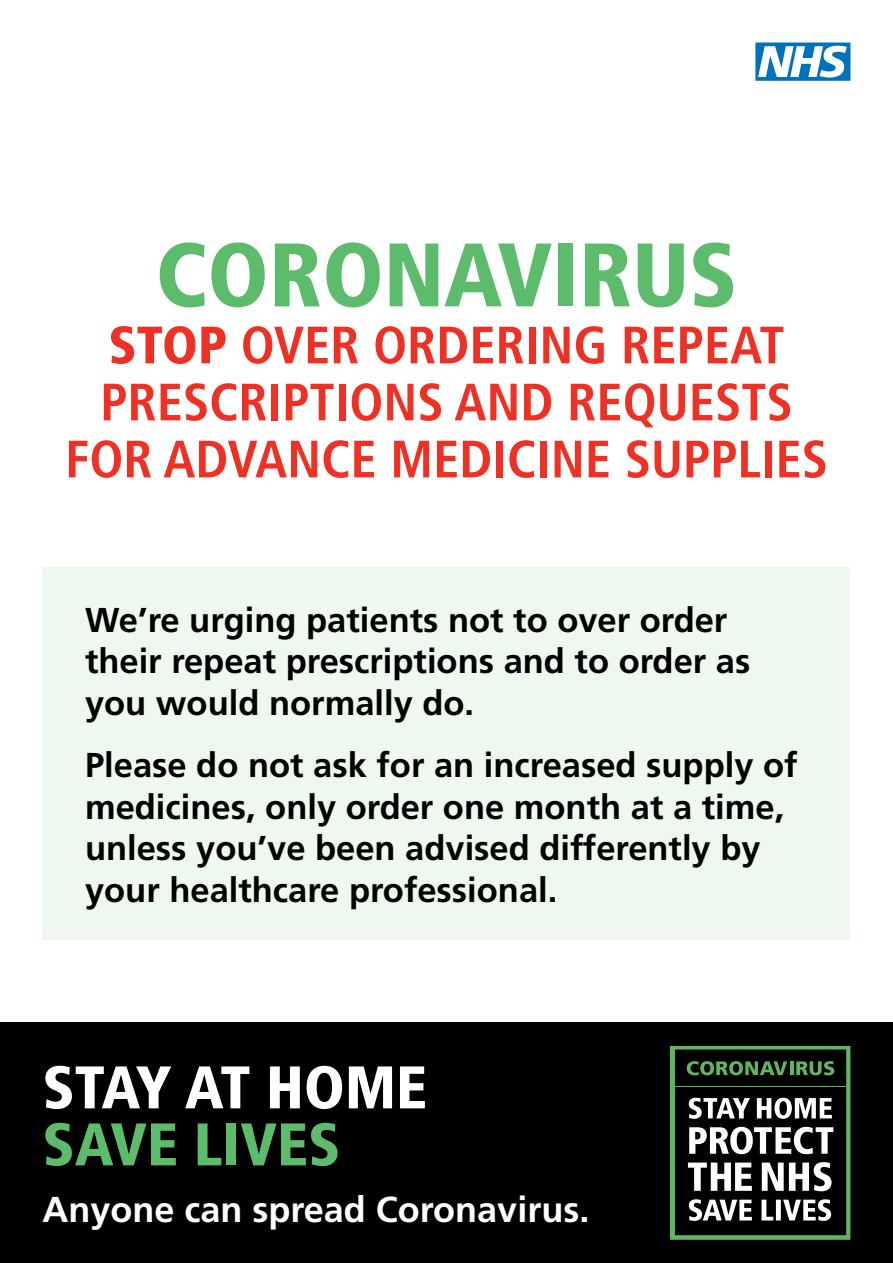
<style>
.page{position:relative;width:893px;height:1263px;background:#fff}
.page>*{position:absolute;margin:0;border:0;box-sizing:border-box;transform-origin:0 0}
.t1{font:900 condensed 90px "Frutiger";color:#5cbc6c}
.t2{font:900 condensed 60px "Frutiger";color:#fff}
.t3{font:900 condensed 60px "Frutiger";color:#5cbc6c}
.t4{font:700 condensed 52.5px/57px "Frutiger";color:#ee3124;text-align:center}
.t5{font:700 36px "Frutiger";color:#fff}
.t6{font:700 34.5px/41.4px "Frutiger";color:#000}
.s1{font-weight:900}
</style>
<div class="page">
<div style="left:43px;top:568px;width:807px;height:372px;background:#eff8ef"></div>
<div style="left:0;top:1023px;width:893px;height:240px;background:#000"></div>
<svg style="left:755px;top:43px;width:95px;height:38px"></svg>
<svg style="left:670px;top:1046px;width:180px;height:194px"></svg>
<h1 class="t1" style="left:156px;top:221px;width:583px">CORONAVIRUS</h1>
<h3 class="t4" style="left:65px;top:317px;width:764px"><span class="s1">STOP</span> OVER ORDERING REPEAT<br>PRESCRIPTIONS AND REQUESTS<br>FOR ADVANCE MEDICINE SUPPLIES</h3>
<p class="t6" style="left:85px;top:599px;width:667px">We’re urging patients not to over order their repeat prescriptions and to order as you would normally do.</p>
<p class="t6" style="left:85px;top:745px;width:714px">Please do not ask for an increased supply of medicines, only order one month at a time, unless you’ve been advised differently by your healthcare professional.</p>
<h2 class="t2" style="left:43px;top:1051px;width:386px">STAY AT HOME</h2>
<h2 class="t3" style="left:43px;top:1108px;width:299px">SAVE LIVES</h2>
<p class="t5" style="left:43px;top:1189px;width:548px">Anyone can spread Coronavirus.</p>
</div>
